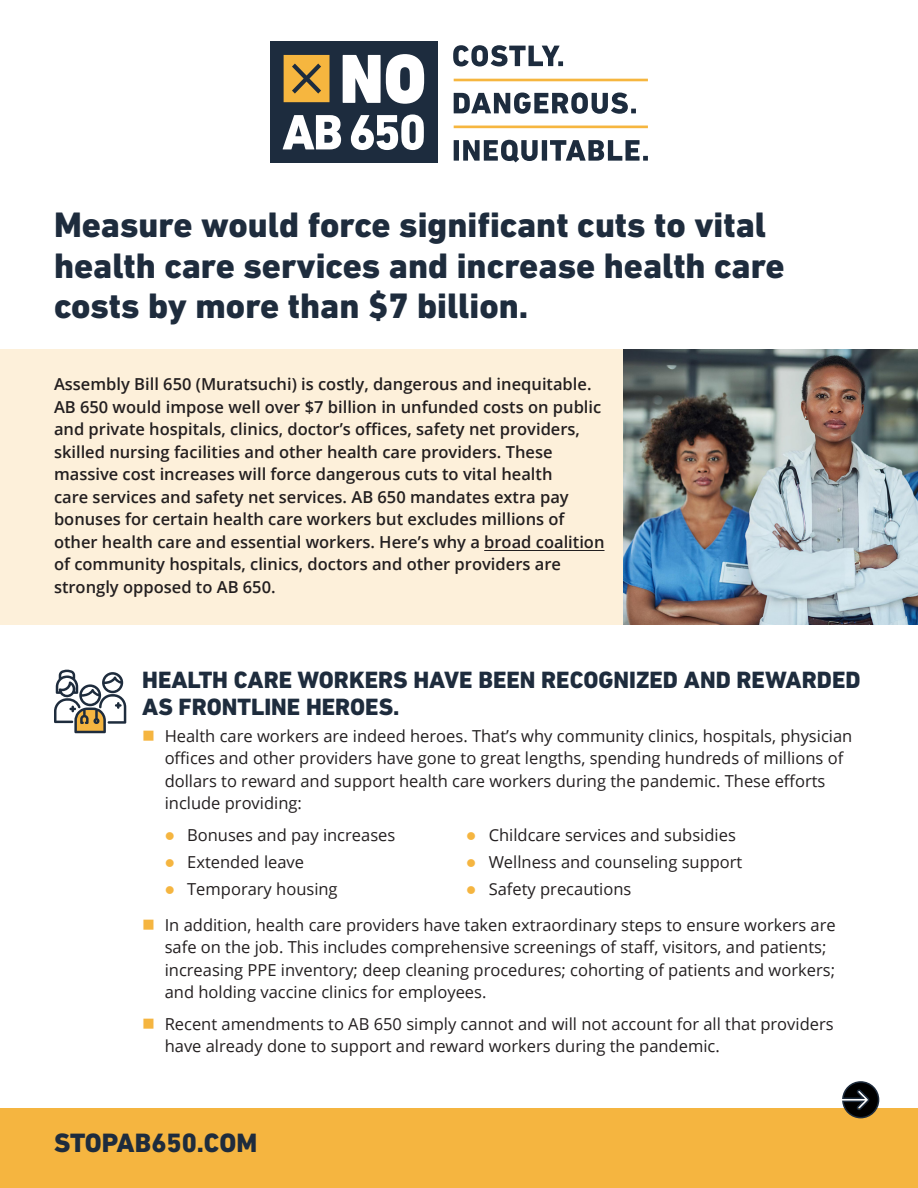
<style>
.page{position:relative;width:918px;height:1188px;background:#fff}
.page>*{position:absolute;margin:0;border:0;box-sizing:border-box;transform-origin:0 0}
.Paragraph_Style_2{font:800 36px/40.5px "DIN Next LT Pro";color:#1e2c3d}
.Paragraph_Style_2-2{font:800 27px "DIN Next LT Pro";color:#1e2c3d}
.Paragraph_Style_2-3{font:800 24px/27px "DIN Next LT Pro";color:#1e2c3d}
.t1{font:16.5px/22.5px "Open Sans";color:#231f20}
.t2{font:600 16.5px/22.5px "Open Sans";color:#231f20}
.s1{color:#f5b540}
</style>
<div class="page">
<div style="left:0;top:1109px;width:918px;height:79px;background:#f5b540"></div>
<div style="left:0;top:349px;width:918px;height:276px;background:#fdf0da"></div>
<hr style="left:484px;top:550px;width:121px;height:1px;background:#231f20">
<svg style="left:453px;top:45px;width:110px;height:21px"></svg>
<svg style="left:454px;top:93px;width:182px;height:21px"></svg>
<div style="left:454px;top:140px;width:5px;height:21px;background:#1d2c3e"></div>
<svg style="left:463px;top:140px;width:75px;height:22px"></svg>
<div style="left:542px;top:140px;width:5px;height:21px;background:#1d2c3e"></div>
<svg style="left:550px;top:140px;width:98px;height:21px"></svg>
<div style="left:270px;top:41px;width:167px;height:122px;background:#1d2c3e"></div>
<svg style="left:284px;top:55px;width:46px;height:47px;background:#d5a13e"></svg>
<svg style="left:343px;top:54px;width:81px;height:50px"></svg>
<svg style="left:283px;top:115px;width:58px;height:34px"></svg>
<svg style="left:351px;top:114px;width:73px;height:36px"></svg>
<hr style="left:454px;top:79px;width:194px;height:2px;background:#f6b63f">
<hr style="left:454px;top:126px;width:194px;height:2px;background:#f6b63f">
<img style="left:624px;top:349px;width:294px;height:276px">
<svg style="left:54px;top:669px;width:72px;height:64px"></svg>
<svg style="left:841px;top:1081px;width:39px;height:38px"></svg>
<p class="Paragraph_Style_2" style="left:54px;top:204px;width:732px">Measure would force significant cuts to vital health care services and increase health care costs by more than $7 billion.</p>
<p class="t2" style="left:54px;top:372px;width:552px">Assembly Bill 650 (Muratsuchi) is costly, dangerous and inequitable.<br>AB 650 would impose well over $7 billion in unfunded costs on public and private hospitals, clinics, doctor’s offices, safety net providers, skilled nursing facilities and other health care providers. These massive cost increases will force dangerous cuts to vital health<br>care services and safety net services. AB 650 mandates extra pay bonuses for certain health care workers but excludes millions of other health care and essential workers. Here’s why a broad coalition of community hospitals, clinics, doctors and other providers are strongly opposed to AB 650.</p>
<p class="Paragraph_Style_2-3" style="left:142px;top:666px;width:720px">HEALTH CARE WORKERS HAVE BEEN RECOGNIZED AND REWARDED<br>AS FRONTLINE HEROES.</p>
<p class="t1" style="left:165px;top:724px;width:689px;text-indent:-22px"><span class="s1">■</span> Health care workers are indeed heroes. That’s why community clinics, hospitals, physician offices and other providers have gone to great lengths, spending hundreds of millions of dollars to reward and support health care workers during the pandemic. These efforts include providing:</p>
<p class="t1" style="left:165px;top:823px;width:232px"><span class="s1">●</span> Bonuses and pay increases</p>
<p class="t1" style="left:466px;top:823px;width:271px"><span class="s1">●</span> Childcare services and subsidies</p>
<p class="t1" style="left:165px;top:850px;width:141px"><span class="s1">●</span> Extended leave</p>
<p class="t1" style="left:466px;top:850px;width:278px"><span class="s1">●</span> Wellness and counseling support</p>
<p class="t1" style="left:165px;top:877px;width:174px"><span class="s1">●</span> Temporary housing</p>
<p class="t1" style="left:466px;top:877px;width:167px"><span class="s1">●</span> Safety precautions</p>
<p class="t1" style="left:165px;top:913px;width:673px;text-indent:-22px"><span class="s1">■</span> In addition, health care providers have taken extraordinary steps to ensure workers are safe on the job. This includes comprehensive screenings of staff, visitors, and patients; increasing PPE inventory; deep cleaning procedures; cohorting of patients and workers; and holding vaccine clinics for employees.</p>
<p class="t1" style="left:165px;top:1012px;width:670px;text-indent:-22px"><span class="s1">■</span> Recent amendments to AB 650 simply cannot and will not account for all that providers have already done to support and reward workers during the pandemic.</p>
<p class="Paragraph_Style_2-2" style="left:54px;top:1127px;width:205px">STOPAB650.COM</p>
</div>
